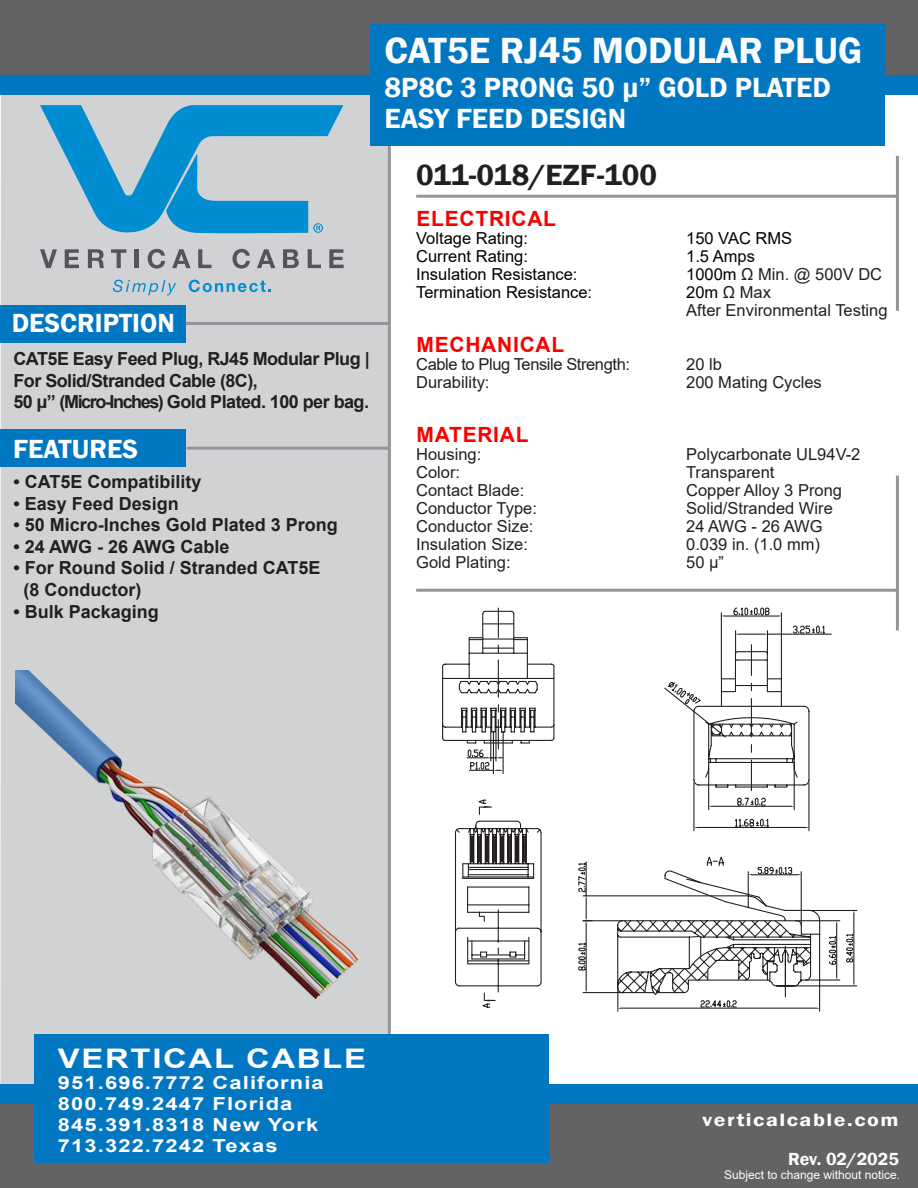
<style>
.page{position:relative;width:918px;height:1188px;background:#fff}
.page>*{position:absolute;margin:0;border:0;box-sizing:border-box;transform-origin:0 0}
.t1{font:600 37.5px "Franklin Gothic";color:#fcfcfc}
.t2{font:600 30px "Franklin Gothic";color:#231f20}
.t3{font:600 28.5px "Franklin Gothic";color:#fcfcfc}
.t4{font:600 27px "Franklin Gothic";color:#fff}
.t5{font:700 27px "Arial";letter-spacing:.05em;color:#fffdff;scale:1.22 1}
.t6{font:700 21px "Arial";letter-spacing:.035em;color:#f90000}
.t7{font:700 21px "Arial";letter-spacing:.035em;color:#fa0000}
.t8{font:700 21px "Arial";letter-spacing:.035em;color:#fc0000}
.t9{font:600 18.3px "Franklin Gothic";letter-spacing:.07em;color:#fffdff;scale:1.2 1}
.t10{font:700 18px "Arial";color:#231f20}
.t11{font:700 18px/21.6px "Arial";letter-spacing:-.03em;color:#231f20}
.t12{font:700 18px/21px "Arial";letter-spacing:.05em;color:#fffdff;scale:1.22 1}
.t13{font:600 18px "Franklin Gothic";color:#fffefd}
.t14{font:16.5px "Arial";color:#231f20}
.t15{font:16.5px "Arial";color:#040000}
.t16{font:16.5px "Arial";letter-spacing:-.025em;color:#231f20}
.t17{font:12px "Arial";color:#fffcff}
.s1{color:#040000}
</style>
<div class="page">
<div style="left:0;top:94px;width:388px;height:1094px;background:#d1d2d4"></div>
<hr style="left:388px;top:144px;width:3px;height:1037px;background:#939598">
<div style="left:0;top:0;width:918px;height:75px;background:#636366"></div>
<div style="left:0;top:75px;width:918px;height:19px;background:#0077c0"></div>
<div style="left:0;top:429px;width:185px;height:37px;background:#0077c0"></div>
<div style="left:0;top:305px;width:185px;height:37px;background:#0077c0"></div>
<div style="left:370px;top:24px;width:514px;height:122px;background:#0077c0"></div>
<svg style="left:113px;top:280px;width:63px;height:15px"></svg>
<svg style="left:189px;top:280px;width:82px;height:12px"></svg>
<svg style="left:40px;top:249px;width:17px;height:19px"></svg>
<svg style="left:65px;top:249px;width:14px;height:19px"></svg>
<svg style="left:88px;top:249px;width:16px;height:19px"></svg>
<svg style="left:111px;top:249px;width:15px;height:19px"></svg>
<hr style="left:135px;top:249px;width:4px;height:19px;background:#54555a">
<svg style="left:148px;top:249px;width:17px;height:20px"></svg>
<svg style="left:172px;top:249px;width:19px;height:19px"></svg>
<svg style="left:198px;top:249px;width:14px;height:19px"></svg>
<svg style="left:232px;top:249px;width:18px;height:20px"></svg>
<svg style="left:257px;top:249px;width:18px;height:19px"></svg>
<svg style="left:283px;top:249px;width:16px;height:19px"></svg>
<svg style="left:308px;top:249px;width:13px;height:19px"></svg>
<svg style="left:329px;top:249px;width:15px;height:19px"></svg>
<svg style="left:40px;top:105px;width:303px;height:128px;background:#6cb0d2"></svg>
<hr style="left:186px;top:322px;width:202px;height:3px;background:#939598">
<hr style="left:187px;top:447px;width:203px;height:3px;background:#939598">
<div style="left:1px;top:1097px;width:917px;height:91px;background:#636366"></div>
<div style="left:34px;top:1034px;width:514px;height:128px;background:#0077c0"></div>
<div style="left:1px;top:1085px;width:917px;height:19px;background:#0077c0"></div>
<svg style="left:442px;top:607px;width:113px;height:167px"></svg>
<svg style="left:455px;top:799px;width:87px;height:209px"></svg>
<svg style="left:664px;top:607px;width:168px;height:225px"></svg>
<svg style="left:578px;top:856px;width:280px;height:156px"></svg>
<hr style="left:416px;top:195px;width:483px;height:3px;background:#939598">
<hr style="left:896px;top:156px;width:3px;height:155px;background:#939598">
<hr style="left:416px;top:589px;width:483px;height:3px;background:#939598">
<hr style="left:896px;top:476px;width:3px;height:155px;background:#939598">
<img style="left:15px;top:671px;width:364px;height:341px">
<h3 class="t4" style="left:12px;top:307px;width:165px">DESCRIPTION</h3>
<p class="t11" style="left:14px;top:348px;width:358px">CAT5E Easy Feed Plug, RJ45 Modular Plug |<br>For Solid/Stranded Cable (8C),</p>
<p class="t11" style="left:14px;top:391px;width:357px">50 µ” (Micro-Inches) Gold Plated. 100 per bag.</p>
<h3 class="t4" style="left:13px;top:432px;width:126px">FEATURES</h3>
<p class="t10" style="left:14px;top:469px;width:189px">• CAT5E Compatibility</p>
<p class="t10" style="left:14px;top:491px;width:167px">• Easy Feed Design</p>
<p class="t10" style="left:14px;top:512px;width:326px">• 50 Micro-Inches Gold Plated 3 Prong</p>
<p class="t10" style="left:14px;top:534px;width:218px">• 24 AWG - 26 AWG Cable</p>
<p class="t10" style="left:14px;top:555px;width:308px">• For Round Solid / Stranded CAT5E</p>
<p class="t10" style="left:24px;top:577px;width:119px">(8 Conductor)</p>
<p class="t10" style="left:14px;top:599px;width:147px">• Bulk Packaging</p>
<p class="t1" style="left:384px;top:27px;width:479px">CAT5E RJ45 MODULAR PLUG</p>
<p class="t3" style="left:384px;top:70px;width:448px">8P8C 3 PRONG 50 µ” GOLD PLATED</p>
<p class="t3" style="left:384px;top:101px;width:243px">EASY FEED DESIGN</p>
<p class="t2" style="left:416px;top:156px;width:242px">011-018/EZF-100</p>
<p class="t6" style="left:417px;top:204px;width:141px">ELECTRICAL</p>
<p class="t15" style="left:416px;top:227px;width:113px">Voltage Rating:</p>
<p class="t15" style="left:686px;top:227px;width:108px">150 VAC RMS</p>
<p class="t15" style="left:416px;top:245px;width:113px">Current Rating:</p>
<p class="t15" style="left:686px;top:245px;width:70px">1.5 Amps</p>
<p class="t15" style="left:416px;top:263px;width:163px">Insulation Resistance:</p>
<p class="t14" style="left:686px;top:263px;width:197px"><span class="s1">1000m</span> Ω Min. @ 500V DC</p>
<p class="t15" style="left:416px;top:281px;width:178px">Termination Resistance:</p>
<p class="t14" style="left:686px;top:281px;width:86px"><span class="s1">20m</span> Ω Max</p>
<p class="t14" style="left:686px;top:299px;width:203px">After Environmental Testing</p>
<p class="t7" style="left:417px;top:330px;width:149px">MECHANICAL</p>
<p class="t16" style="left:416px;top:353px;width:215px">Cable to Plug Tensile Strength:</p>
<p class="t14" style="left:686px;top:353px;width:37px">20 lb</p>
<p class="t14" style="left:416px;top:371px;width:75px">Durability:</p>
<p class="t14" style="left:686px;top:371px;width:137px">200 Mating Cycles</p>
<p class="t8" style="left:417px;top:420px;width:114px">MATERIAL</p>
<p class="t14" style="left:416px;top:443px;width:67px">Housing:</p>
<p class="t14" style="left:686px;top:443px;width:176px">Polycarbonate UL94V-2</p>
<p class="t14" style="left:416px;top:461px;width:46px">Color:</p>
<p class="t14" style="left:686px;top:461px;width:90px">Transparent</p>
<p class="t14" style="left:416px;top:479px;width:110px">Contact Blade:</p>
<p class="t14" style="left:686px;top:479px;width:157px">Copper Alloy 3 Prong</p>
<p class="t14" style="left:416px;top:497px;width:122px">Conductor Type:</p>
<p class="t14" style="left:686px;top:497px;width:148px">Solid/Stranded Wire</p>
<p class="t14" style="left:416px;top:515px;width:119px">Conductor Size:</p>
<p class="t14" style="left:686px;top:515px;width:138px">24 AWG - 26 AWG</p>
<p class="t14" style="left:416px;top:533px;width:113px">Insulation Size:</p>
<p class="t14" style="left:686px;top:533px;width:135px">0.039 in. (1.0 mm)</p>
<p class="t14" style="left:416px;top:551px;width:96px">Gold Plating:</p>
<p class="t14" style="left:686px;top:551px;width:39px">50 µ”</p>
<h3 class="t5" style="left:58px;top:1039px;width:254px">VERTICAL CABLE</h3>
<p class="t12" style="left:58px;top:1072px;width:219px">951.696.7772 California<br>800.749.2447 Florida<br>845.391.8318 New York<br>713.322.7242 Texas</p>
<p class="t9" style="left:703px;top:1108px;width:165px">verticalcable.com</p>
<p class="t13" style="left:788px;top:1148px;width:112px">Rev. 02/2025</p>
<p class="t17" style="left:724px;top:1167px;width:178px">Subject to change without notice.</p>
</div>
